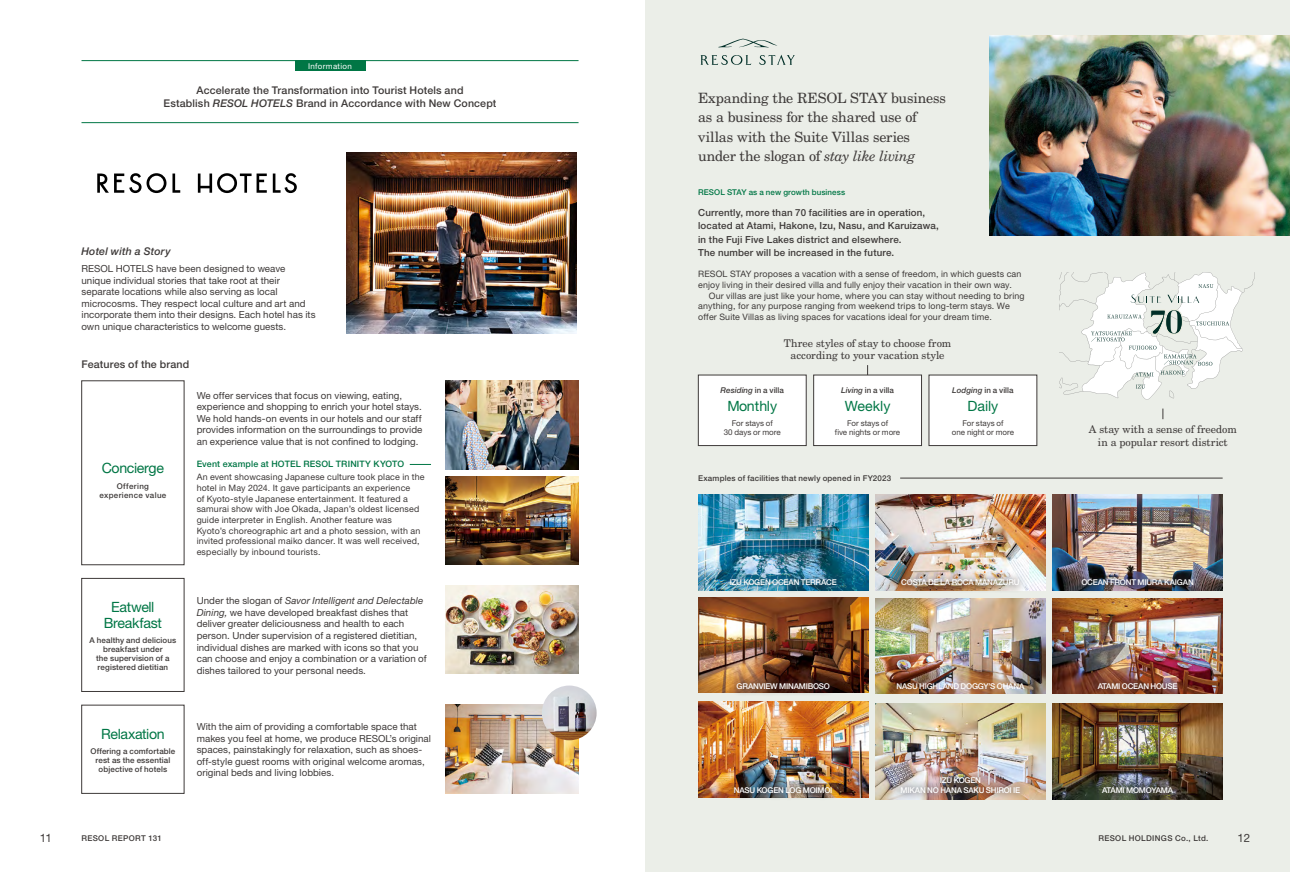
<style>
.page{position:relative;width:1290px;height:872px;background:#fff}
.page>*{position:absolute;margin:0;border:0;box-sizing:border-box;transform-origin:0 0}
.t1{font:14.12px/19.5px "New Century Schlbk LT Std";letter-spacing:-.01em;color:#3e3a39}
.t2{font:14.12px/16px "Helvetica Neue LT Std";letter-spacing:-.025em;color:#007645;text-align:center}
.t3{font:11.5px "Helvetica Neue LT Std";color:#3e3a39}
.t4{font:500 10.62px/12.4px "Helvetica Neue LT Std";letter-spacing:.015em;color:#3e3a39;text-align:center}
.t5{font:10.62px/12.4px "New Century Schlbk LT Std";color:#3e3a39;text-align:center}
.t6{font:italic 500 10.62px "Helvetica Neue LT Std";letter-spacing:.015em;color:#3e3a39}
.t7{font:9.75px/11.5px "Helvetica Neue LT Std";letter-spacing:.005em;color:#3e3a39}
.t8{font:500 9.75px/13.2px "Helvetica Neue LT Std";letter-spacing:.015em;color:#3e3a39}
.t9{font:8.88px/10.6px "Helvetica Neue LT Std";letter-spacing:.015em;color:#3e3a39}
.t10{font:500 8.88px "Helvetica Neue LT Std";letter-spacing:.02em;color:#007645}
.t11{font:500 8px/8.9px "Helvetica Neue LT Std";letter-spacing:.02em;color:#3e3a39;text-align:center}
.t12{font:500 8px/9.8px "Helvetica Neue LT Std";letter-spacing:-.025em;color:#fff;text-align:center}
.t13{font:8px/8.9px "Helvetica Neue LT Std";color:#3e3a39;text-align:center}
.t14{font:500 8px/8.9px "Helvetica Neue LT Std";letter-spacing:.045em;color:#3e3a39;text-align:center}
.t15{font:500 8px "Helvetica Neue LT Std";letter-spacing:.01em;color:#007645}
.t16{font:500 8px "Helvetica Neue LT Std";letter-spacing:.04em;color:#3e3a39}
.t17{font:italic 500 8px "Helvetica Neue LT Std";letter-spacing:.005em;color:#3e3a39}
.t18{font:8px "Helvetica Neue LT Std";letter-spacing:.04em;color:#fff}
.s1{font-style:italic}
.s2{font-style:normal}
</style>
<div class="page">
<div style="left:645px;top:0;width:645px;height:872px;background:#ebeee8"></div>
<img style="left:989px;top:35px;width:301px;height:201px">
<svg style="left:759px;top:55px;width:36px;height:10px"></svg>
<svg style="left:701px;top:55px;width:50px;height:10px"></svg>
<svg style="left:718px;top:39px;width:59px;height:9px"></svg>
<div style="left:81px;top:380px;width:103px;height:185px;border:1px solid #3e3a39"></div>
<div style="left:81px;top:578px;width:103px;height:113px;border:1px solid #3e3a39"></div>
<img style="left:698px;top:702px;width:170px;height:95px">
<img style="left:698px;top:494px;width:170px;height:96px">
<img style="left:875px;top:703px;width:170px;height:96px">
<img style="left:875px;top:598px;width:170px;height:96px">
<img style="left:1052px;top:703px;width:170px;height:96px">
<img style="left:1052px;top:598px;width:170px;height:96px">
<svg style="left:97px;top:173px;width:200px;height:20px"></svg>
<img style="left:346px;top:152px;width:231px;height:181px">
<img style="left:446px;top:380px;width:132px;height:89px">
<img style="left:446px;top:476px;width:132px;height:89px">
<img style="left:446px;top:585px;width:132px;height:88px">
<img style="left:446px;top:705px;width:132px;height:88px">
<img style="left:542px;top:685px;width:55px;height:55px;border-radius:27px">
<img style="left:722px;top:571px;width:122px;height:20px">
<img style="left:698px;top:597px;width:170px;height:96px">
<svg style="left:730px;top:675px;width:107px;height:19px;background:#623c28"></svg>
<img style="left:727px;top:779px;width:113px;height:19px">
<img style="left:893px;top:769px;width:134px;height:31px">
<svg style="left:1095px;top:779px;width:85px;height:21px;background:#4e514a"></svg>
<svg style="left:1090px;top:675px;width:94px;height:19px;background:#7e4431"></svg>
<img style="left:875px;top:494px;width:170px;height:96px">
<img style="left:1052px;top:494px;width:170px;height:96px">
<img style="left:894px;top:571px;width:132px;height:20px">
<img style="left:1074px;top:571px;width:127px;height:20px">
<div style="left:295px;top:60px;width:70px;height:11px;background:#007645"></div>
<hr style="left:81px;top:122px;width:497px;height:1px;background:#007645">
<hr style="left:81px;top:60px;width:497px;height:1px;background:#007645">
<svg style="left:410px;top:464px;width:21px;height:1px"></svg>
<hr style="left:900px;top:478px;width:322px;height:1px;background:#3e3a39">
<svg style="left:1060px;top:272px;width:195px;height:128px"></svg>
<div style="left:698px;top:375px;width:108px;height:71px;background:#fff;border:1px solid #3e3a39"></div>
<div style="left:929px;top:375px;width:108px;height:71px;background:#fff;border:1px solid #3e3a39"></div>
<div style="left:813px;top:375px;width:109px;height:71px;background:#fff;border:1px solid #3e3a39"></div>
<p class="t18" style="left:308px;top:61px;width:45px">Information</p>
<p class="t4" style="left:164px;top:84px;width:334px">Accelerate the Transformation into Tourist Hotels and<br>Establish <span class="s1">RESOL HOTELS</span> Brand in Accordance with New Concept</p>
<p class="t6" style="left:81px;top:245px;width:91px">Hotel with a Story</p>
<p class="t7" style="left:81px;top:263px;width:236px">RESOL HOTELS have been designed to weave unique individual stories that take root at their separate locations while also serving as local microcosms. They respect local culture and art and incorporate them into their designs. Each hotel has its own unique characteristics to welcome guests.</p>
<h1 class="t1" style="left:698px;top:88px;width:249px">Expanding the RESOL STAY business as a business for the shared use of villas with the Suite Villas series under the slogan of <span class="s1">stay like living</span></h1>
<p class="t15" style="left:698px;top:188px;width:149px">RESOL STAY as a new growth business</p>
<p class="t8" style="left:698px;top:206px;width:242px">Currently, more than 70 facilities are in operation, located at Atami, Hakone, Izu, Nasu, and Karuizawa, in the Fuji Five Lakes district and elsewhere.<br>The number will be increased in the future.</p>
<p class="t9" style="left:698px;top:269px;width:325px">RESOL STAY proposes a vacation with a sense of freedom, in which guests can enjoy living in their desired villa and fully enjoy their vacation in their own way.</p>
<p class="t9" style="left:698px;top:290px;width:328px;text-indent:11px">Our villas are just like your home, where you can stay without needing to bring anything, for any purpose ranging from weekend trips to long-term stays. We offer Suite Villas as living spaces for vacations ideal for your dream time.</p>
<p class="t4" style="left:81px;top:358px;width:109px">Features of the brand</p>
<h1 class="t2" style="left:102px;top:460px;width:64px">Concierge</h1>
<p class="t14" style="left:99px;top:481px;width:69px">Offering experience value</p>
<p class="t5" style="left:784px;top:337px;width:169px">Three styles of stay to choose from according to your vacation style</p>
<p class="t11" style="left:841px;top:385px;width:54px"><span class="s1">Living</span> in a villa</p>
<p class="t11" style="left:952px;top:385px;width:63px"><span class="s1">Lodging</span> in a villa</p>
<p class="t13" style="left:835px;top:418px;width:67px">For stays of<br>five nights or more</p>
<p class="t13" style="left:952px;top:418px;width:64px">For stays of<br>one night or more</p>
<p class="t17" style="left:720px;top:385px;width:65px">Residing <span class="s2">in a villa</span></p>
<p class="t13" style="left:724px;top:418px;width:59px">For stays of<br>30 days or more</p>
<p class="t7" style="left:197px;top:389px;width:227px">We offer services that focus on viewing, eating, experience and shopping to enrich your hotel stays.<br>We hold hands-on events in our hotels and our staff provides information on the surroundings to provide an experience value that is not confined to lodging.</p>
<p class="t10" style="left:197px;top:458px;width:209px">Event example at HOTEL RESOL TRINITY KYOTO</p>
<p class="t9" style="left:197px;top:472px;width:229px">An event showcasing Japanese culture took place in the hotel in May 2024. It gave participants an experience<br>of Kyoto-style Japanese entertainment. It featured a samurai show with Joe Okada, Japan’s oldest licensed guide interpreter in English. Another feature was<br>Kyoto’s choreographic art and a photo session, with an invited professional maiko dancer. It was well received, especially by inbound tourists.</p>
<p class="t11" style="left:698px;top:473px;width:194px">Examples of facilities that newly opened in FY2023</p>
<h1 class="t2" style="left:727px;top:398px;width:51px">Monthly</h1>
<h1 class="t2" style="left:845px;top:398px;width:47px">Weekly</h1>
<h1 class="t2" style="left:967px;top:398px;width:32px">Daily</h1>
<p class="t5" style="left:1089px;top:423px;width:149px">A stay with a sense of freedom in a popular resort district</p>
<h1 class="t2" style="left:104px;top:598px;width:59px">Eatwell<br>Breakfast</h1>
<p class="t11" style="left:90px;top:636px;width:88px">A healthy and delicious breakfast under<br>the supervision of a registered dietitian</p>
<h1 class="t2" style="left:101px;top:725px;width:65px">Relaxation</h1>
<p class="t11" style="left:90px;top:746px;width:86px">Offering a comfortable rest as the essential objective of hotels</p>
<p class="t7" style="left:197px;top:595px;width:231px">Under the slogan of <span class="s1">Savor Intelligent and Delectable Dining,</span> we have developed breakfast dishes that deliver greater deliciousness and health to each person. Under supervision of a registered dietitian, individual dishes are marked with icons so that you can choose and enjoy a combination or a variation of dishes tailored to your personal needs.</p>
<p class="t7" style="left:197px;top:721px;width:236px">With the aim of providing a comfortable space that makes you feel at home, we produce RESOL’s original spaces, painstakingly for relaxation, such as shoes&shy;off-style guest rooms with original welcome aromas, original beds and living lobbies.</p>
<p class="t12" style="left:730px;top:577px;width:109px">IZU KOGEN OCEAN TERRACE</p>
<p class="t12" style="left:736px;top:681px;width:95px">GRANVIEW MINAMIBOSO</p>
<p class="t12" style="left:901px;top:577px;width:120px">COSTA DE LA ROCA MANAZURU</p>
<p class="t12" style="left:1081px;top:577px;width:114px">OCEAN FRONT MIURA KAIGAN</p>
<p class="t12" style="left:896px;top:681px;width:129px">NASU HIGHLAND DOGGY’S OHANA</p>
<p class="t12" style="left:1098px;top:681px;width:81px">ATAMI OCEAN HOUSE</p>
<p class="t12" style="left:734px;top:785px;width:100px">NASU KOGEN LOG MOIMOI</p>
<p class="t12" style="left:900px;top:775px;width:121px">IZU KOGEN<br>MIKAN NO HANA SAKU SHIROI IE</p>
<p class="t12" style="left:1102px;top:785px;width:73px">ATAMI MOMOYAMA</p>
<p class="t3" style="left:40px;top:830px;width:13px">11</p>
<p class="t14" style="left:81px;top:833px;width:82px">RESOL REPORT 131</p>
<p class="t16" style="left:1098px;top:833px;width:111px">RESOL HOLDINGS Co., Ltd.</p>
<p class="t3" style="left:1237px;top:830px;width:14px">12</p>
</div>
